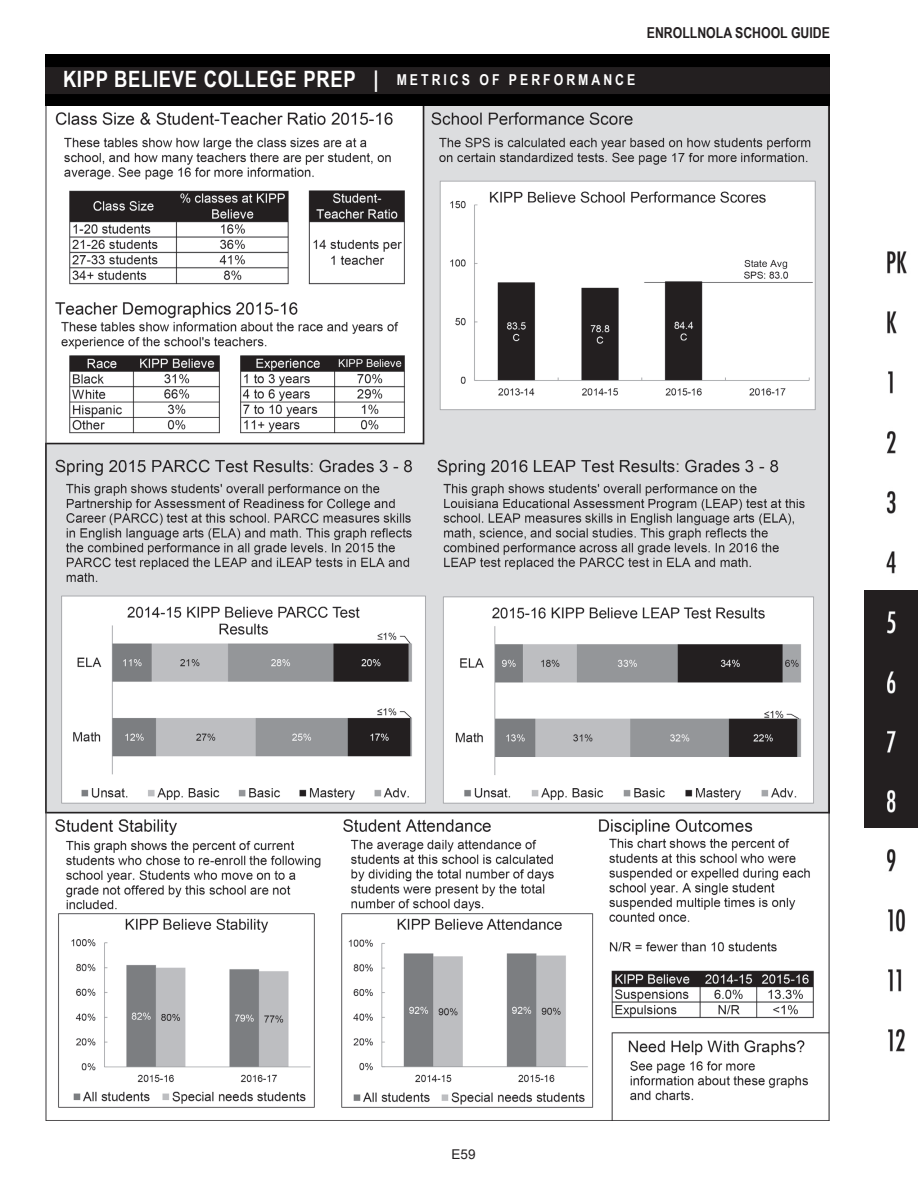
<style>
.page{position:relative;width:918px;height:1188px;background:#fff}
.page>*{position:absolute;margin:0;border:0;box-sizing:border-box;transform-origin:0 0}
.t1{font:700 22.5px "Arial Narrow";letter-spacing:.03em;color:#fff}
.t2{font:700 15px "Arial Narrow";color:#231f20}
.t3{font:13.5px "Arial";color:#231f20}
.s1{font-size:15px}
</style>
<div class="page">
<img style="left:45px;top:106px;width:785px;height:1014px">
<img style="left:887px;top:251px;width:20px;height:23px">
<img style="left:887px;top:311px;width:10px;height:23px">
<img style="left:888px;top:371px;width:5px;height:23px">
<img style="left:887px;top:431px;width:9px;height:23px">
<img style="left:886px;top:491px;width:10px;height:23px">
<img style="left:886px;top:551px;width:10px;height:23px">
<div style="left:864px;top:590px;width:54px;height:60px;background:#231f20"></div>
<div style="left:864px;top:650px;width:54px;height:60px;background:#231f20"></div>
<div style="left:864px;top:710px;width:54px;height:60px;background:#231f20"></div>
<div style="left:864px;top:770px;width:54px;height:58px;background:#231f20"></div>
<img style="left:887px;top:849px;width:9px;height:23px">
<img style="left:888px;top:909px;width:17px;height:23px">
<img style="left:888px;top:969px;width:14px;height:23px">
<img style="left:888px;top:1029px;width:17px;height:23px">
<div style="left:45px;top:54px;width:785px;height:52px;background:#000"></div>
<div style="left:45px;top:67px;width:785px;height:27px;background:#231f20"></div>
<p class="t1" style="left:63px;top:62px;width:574px">KIPP BELIEVE COLLEGE PREP | <span class="s1">M E T R I C S O F P E R F O R M A N C E</span></p>
<p class="t2" style="left:647px;top:22px;width:185px">ENROLLNOLA SCHOOL GUIDE</p>
<p class="t3" style="left:451px;top:1145px;width:26px">E59</p>
</div>
